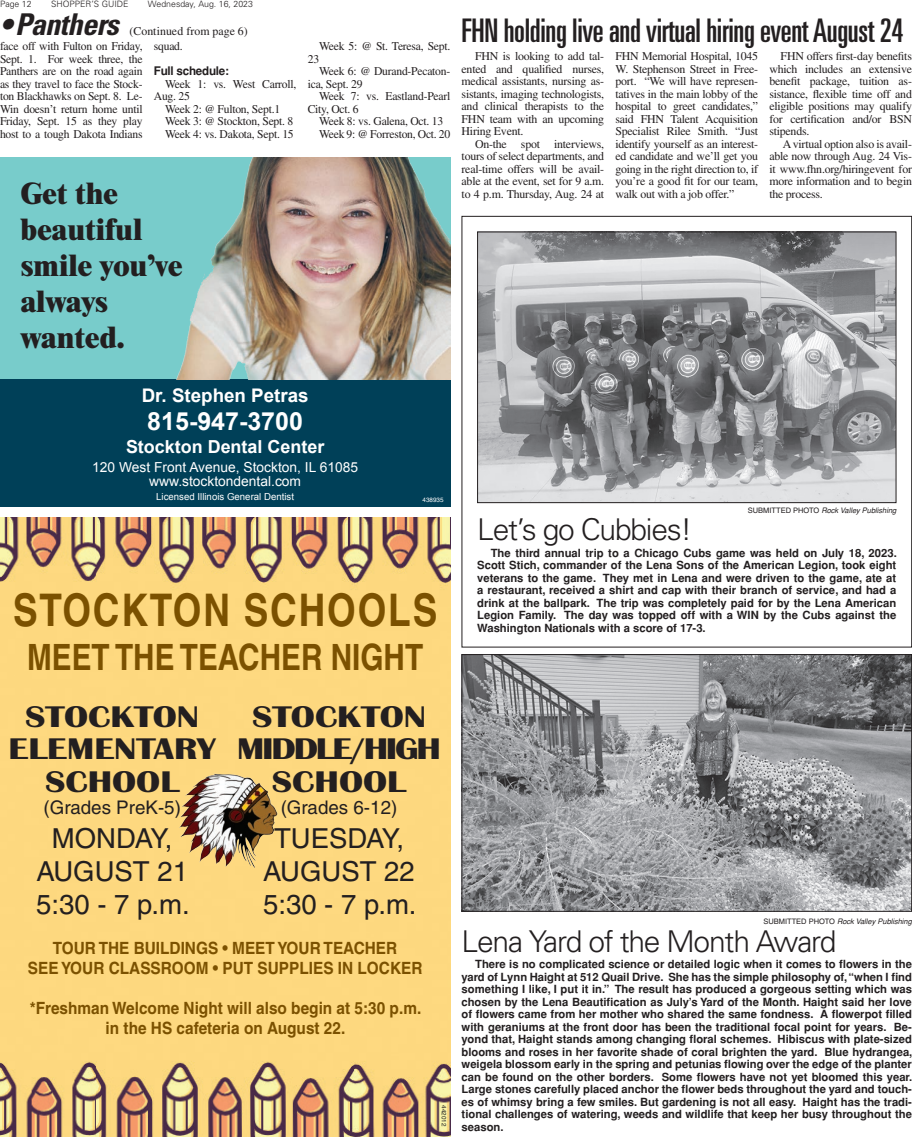
<style>
.page{position:relative;width:912px;height:1137px;background:#fff}
.page>*{position:absolute;margin:0;border:0;box-sizing:border-box;transform-origin:0 0}
.t1{font:700 condensed 45px "Helvetica";letter-spacing:.04em;color:#7b5100}
.t2{font:700 condensed 36.25px "Helvetica";color:#7b5100}
.t3{font:ultra-condensed 32.5px "Univers";letter-spacing:-.01em;color:#231f20}
.t4{font:31px/32.5px "Britannic Bold DTC";color:#231f20;text-align:center;scale:1.2 1}
.t5{font:800 30px/36px "Times";color:#231f20}
.t6{font:300 30px "Univers";letter-spacing:-.04em;color:#231f20}
.t7{font:italic 700 condensed 30px "Univers";letter-spacing:-.02em;color:#231f20}
.t8{font:27.5px/33px "Helvetica";color:#231f20;text-align:center}
.t9{font:700 25px "Arial";color:#fff}
.t10{font:18.75px "Helvetica";color:#231f20}
.t11{font:700 18.75px "Arial";color:#fff}
.t12{font:700 17.88px "Arial";color:#fff}
.t13{font:700 condensed 16.88px/20px "Helvetica";color:#7b5100;text-align:center;scale:1.11 1}
.t14{font:13.75px/13.8px "Arial";color:#fff;text-align:center}
.t15{font:11.88px/12.5px "Times";letter-spacing:-.02em;color:#231f20;text-align:justify}
.t16{font:11.88px "Times";color:#231f20}
.t17{font:700 11.88px/25px "Helvetica";letter-spacing:-.02em;color:#231f20}
.t18{font:700 11.25px/12.5px "Helvetica";color:#231f20;text-align:justify}
.t19{font:9.62px "Arial";color:#fff}
.t20{font:300 8.75px "Univers";color:#231f20}
.t21{font:italic 7.5px "Helvetica";color:#231f20}
.t22{font:6.25px "Helvetica";color:#231f20}
.t23{font:6.25px "Helvetica";color:#fff}
.s1{font-family:"Times";font-weight:400}
.s2{font-style:normal}
</style>
<div class="page">
<img style="left:0;top:518px;width:450px;height:618px">
<img style="left:177px;top:766px;width:106px;height:109px">
<div style="left:0;top:158px;width:450px;height:222px;background:#78cccb"></div>
<div style="left:0;top:379px;width:450px;height:127px;background:#004058"></div>
<img style="left:176px;top:158px;width:274px;height:221px">
<img style="left:463px;top:656px;width:446px;height:253px">
<div style="left:461px;top:654px;width:450px;height:257px;border:1px solid #231f20"></div>
<img style="left:479px;top:234px;width:415px;height:267px">
<div style="left:477px;top:232px;width:419px;height:271px;border:1px solid #231f20"></div>
<p class="t20" style="left:0;top:-1px;width:33px">Page 12</p>
<p class="t20" style="left:51px;top:-1px;width:79px">SHOPPER’S GUIDE</p>
<p class="t20" style="left:148px;top:-1px;width:106px">Wednesday, Aug. 16, 2023</p>
<p class="t7" style="left:0;top:6px;width:120px">• Panthers</p>
<p class="t16" style="left:129px;top:24px;width:120px">(Continued from page 6)</p>
<p class="t15" style="left:0;top:40px;width:144px">face off with Fulton on Friday, Sept. 1. For week three, the Panthers are on the road again as they travel to face the Stock&shy;ton Blackhawks on Sept. 8. Le-Win doesn’t return home until Friday, Sept. 15 as they play host to a tough Dakota Indians</p>
<p class="t17" style="left:154px;top:33px;width:77px"><span class="s1">squad.<br></span>Full schedule:</p>
<p class="t15" style="left:165px;top:77px;width:133px">Week 1: vs. West Carroll,</p>
<p class="t15" style="left:154px;top:90px;width:38px">Aug. 25</p>
<p class="t15" style="left:165px;top:102px;width:116px">Week 2: @ Fulton, Sept.1</p>
<p class="t15" style="left:165px;top:115px;width:130px">Week 3: @ Stockton, Sept. 8</p>
<p class="t15" style="left:165px;top:127px;width:130px">Week 4: vs. Dakota, Sept. 15</p>
<p class="t5" style="left:21px;top:175px;width:163px">Get the beautiful smile you’ve always wanted.</p>
<p class="t15" style="left:319px;top:40px;width:133px">Week 5: @ St. Teresa, Sept.</p>
<p class="t15" style="left:308px;top:52px;width:13px">23</p>
<p class="t15" style="left:319px;top:65px;width:133px">Week 6: @ Durand-Pecaton-</p>
<p class="t15" style="left:308px;top:77px;width:56px">ica, Sept. 29</p>
<p class="t15" style="left:319px;top:90px;width:133px">Week 7: vs. Eastland-Pearl</p>
<p class="t15" style="left:308px;top:102px;width:52px">City, Oct. 6</p>
<p class="t15" style="left:319px;top:115px;width:126px">Week 8: vs. Galena, Oct. 13</p>
<p class="t15" style="left:319px;top:127px;width:133px">Week 9: @ Forreston, Oct. 20</p>
<p class="t3" style="left:461px;top:12px;width:443px">FHN holding live and virtual hiring event August 24</p>
<p class="t15" style="left:475px;top:50px;width:130px">FHN is looking to add tal-</p>
<p class="t15" style="left:461px;top:62px;width:144px">ented and qualified nurses,</p>
<p class="t15" style="left:461px;top:75px;width:144px">medical assistants, nursing as-</p>
<p class="t15" style="left:461px;top:87px;width:144px">sistants, imaging technologists,</p>
<p class="t15" style="left:461px;top:100px;width:144px">and clinical therapists to the</p>
<p class="t15" style="left:461px;top:112px;width:144px">FHN team with an upcoming</p>
<p class="t15" style="left:461px;top:125px;width:63px">Hiring Event.</p>
<p class="t15" style="left:475px;top:137px;width:131px">On-the spot interviews,</p>
<p class="t15" style="left:461px;top:150px;width:144px">tours of select departments, and</p>
<p class="t15" style="left:461px;top:162px;width:144px">real-time offers will be avail-</p>
<p class="t15" style="left:461px;top:175px;width:144px">able at the event, set for 9 a.m.</p>
<p class="t15" style="left:461px;top:188px;width:144px">to 4 p.m. Thursday, Aug. 24 at</p>
<p class="t15" style="left:615px;top:50px;width:144px">FHN Memorial Hospital, 1045<br>W. Stephenson Street in Free&shy;port. “We will have represen&shy;tatives in the main lobby of the hospital to greet candidates,” said FHN Talent Acquisition Specialist Rilee Smith. “Just identify yourself as an interest&shy;ed candidate and we’ll get you going in the right direction to, if you’re a good fit for our team, walk out with a job offer.”</p>
<p class="t15" style="left:780px;top:50px;width:133px">FHN offers first-day benefits</p>
<p class="t15" style="left:769px;top:62px;width:144px">which includes an extensive</p>
<p class="t15" style="left:769px;top:75px;width:144px">benefit package, tuition as-</p>
<p class="t15" style="left:769px;top:87px;width:144px">sistance, flexible time off and</p>
<p class="t15" style="left:769px;top:100px;width:144px">eligible positions may qualify</p>
<p class="t15" style="left:769px;top:112px;width:144px">for certification and/or BSN</p>
<p class="t15" style="left:769px;top:125px;width:41px">stipends.</p>
<p class="t15" style="left:782px;top:137px;width:131px">A virtual option also is avail-</p>
<p class="t15" style="left:769px;top:150px;width:144px">able now through Aug. 24 Vis-</p>
<p class="t15" style="left:769px;top:162px;width:144px">it www.fhn.org/hiringevent for</p>
<p class="t15" style="left:769px;top:175px;width:144px">more information and to begin</p>
<p class="t15" style="left:769px;top:187px;width:55px">the process.</p>
<p class="t11" style="left:142px;top:385px;width:168px">Dr. Stephen Petras</p>
<p class="t9" style="left:147px;top:407px;width:157px">815-947-3700</p>
<p class="t12" style="left:126px;top:437px;width:200px">Stockton Dental Center</p>
<p class="t14" style="left:92px;top:460px;width:267px">120 West Front Avenue, Stockton, IL 61085 www.stocktondental.com</p>
<p class="t19" style="left:156px;top:491px;width:139px">Licensed Illinois General Dentist</p>
<p class="t23" style="left:422px;top:496px;width:22px">438935</p>
<p class="t1" style="left:13px;top:583px;width:425px">STOCKTON SCHOOLS</p>
<p class="t2" style="left:27px;top:634px;width:397px">MEET THE TEACHER NIGHT</p>
<p class="t4" style="left:9px;top:700px;width:174px">STOCKTON<br>ELEMENTARY<br>SCHOOL</p>
<p class="t10" style="left:43px;top:797px;width:139px">(Grades PreK-5)</p>
<p class="t8" style="left:36px;top:821px;width:155px">MONDAY,<br>AUGUST 21<br>5:30 - 7 p.m.</p>
<p class="t4" style="left:237px;top:700px;width:171px">STOCKTON<br>MIDDLE/HIGH<br>SCHOOL</p>
<p class="t10" style="left:281px;top:797px;width:118px">(Grades 6-12)</p>
<p class="t8" style="left:263px;top:821px;width:155px">TUESDAY,<br>AUGUST 22<br>5:30 - 7 p.m.</p>
<p class="t13" style="left:28px;top:937px;width:357px">TOUR THE BUILDINGS • MEET YOUR TEACHER<br>SEE YOUR CLASSROOM • PUT SUPPLIES IN LOCKER</p>
<p class="t13" style="left:30px;top:997px;width:354px">*Freshman Welcome Night will also begin at 5:30 p.m. in the HS cafeteria on August 22.</p>
<p class="t22" style="left:447px;top:1105px;width:22px;rotate:90deg">442012</p>
<p class="t21" style="left:747px;top:506px;width:150px"><span class="s2">submitted Photo</span> Rock Valley Publishing</p>
<p class="t6" style="left:477px;top:511px;width:216px">Let’s go Cubbies!</p>
<p class="t18" style="left:477px;top:546px;width:421px;text-indent:14px">The third annual trip to a Chicago Cubs game was held on July 18, 2023.<br>Scott Stich, commander of the Lena Sons of the American Legion, took eight veterans to the game. They met in Lena and were driven to the game, ate at a restaurant, received a shirt and cap with their branch of service, and had a drink at the ballpark. The trip was completely paid for by the Lena American Legion Family. The day was topped off with a WIN by the Cubs against the Washington Nationals with a score of 17-3.</p>
<p class="t21" style="left:763px;top:917px;width:150px"><span class="s2">submitted Photo</span> Rock Valley Publishing</p>
<p class="t6" style="left:461px;top:923px;width:376px">Lena Yard of the Month Award</p>
<p class="t18" style="left:461px;top:957px;width:452px;text-indent:14px">There is no complicated science or detailed logic when it comes to flowers in the yard of Lynn Haight at 512 Quail Drive. She has the simple philosophy of, “when I find something I like, I put it in.” The result has produced a gorgeous setting which was chosen by the Lena Beautification as July’s Yard of the Month. Haight said her love of flowers came from her mother who shared the same fondness. A flowerpot filled with geraniums at the front door has been the traditional focal point for years. Be&shy;yond that, Haight stands among changing floral schemes. Hibiscus with plate-sized blooms and roses in her favorite shade of coral brighten the yard. Blue hydrangea, weigela blossom early in the spring and petunias flowing over the edge of the planter can be found on the other borders. Some flowers have not yet bloomed this year.<br>Large stones carefully placed anchor the flower beds throughout the yard and touch&shy;es of whimsy bring a few smiles. But gardening is not all easy. Haight has the tradi&shy;tional challenges of watering, weeds and wildlife that keep her busy throughout the season.</p>
</div>
